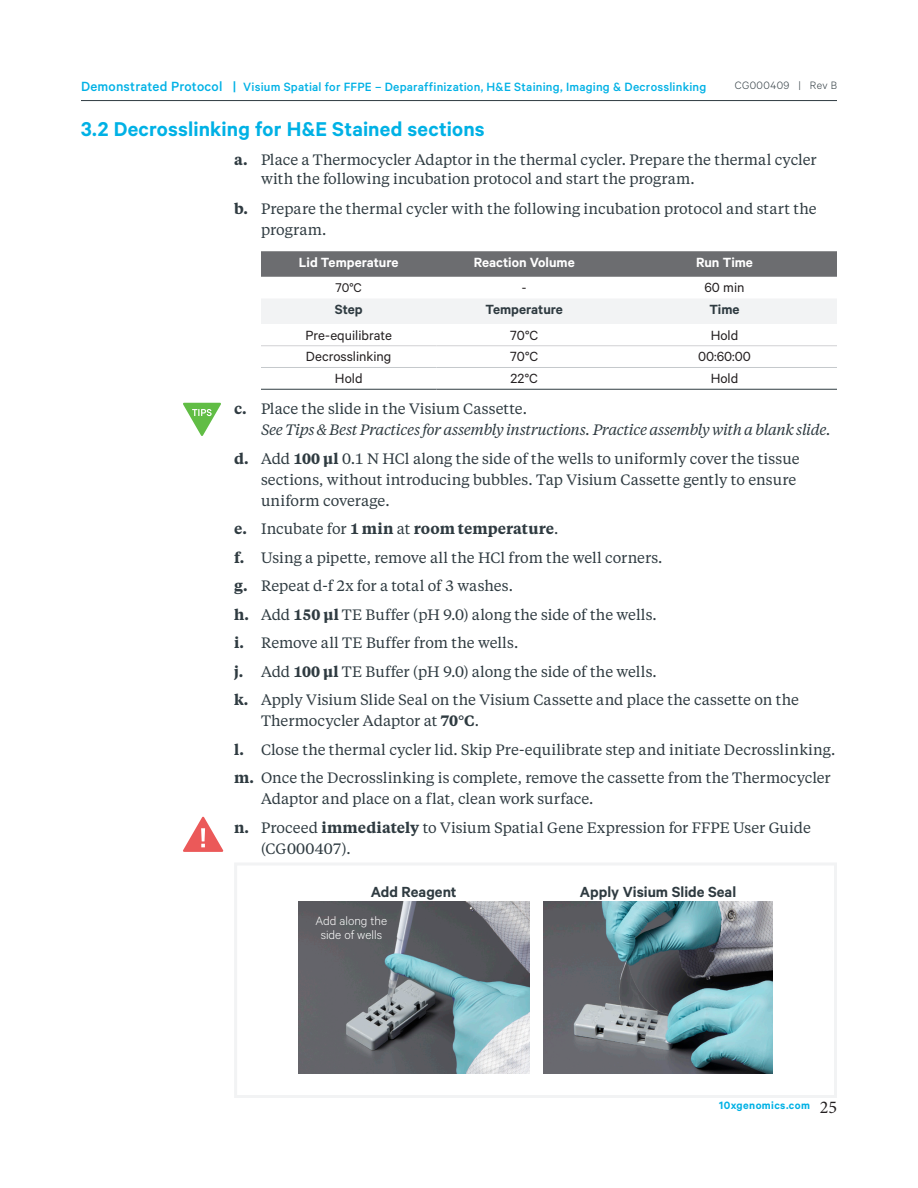
<style>
.page{position:relative;width:918px;height:1188px;background:#fff}
.page>*{position:absolute;margin:0;border:0;box-sizing:border-box;transform-origin:0 0}
.Section_Header_TOC{font:600 22.5px "Calibre";letter-spacing:.005em;color:#00b1e5}
.t1{font:18px "Minion Pro";color:#231f20}
.Figure_Legend_Body{font:600 16.5px "Calibre";color:#2f3b41}
.t2{font:15px/21px "Tiempos Text";color:#2f3b41}
.t3{font:italic 15px/21px "Tiempos Text";letter-spacing:-.025em;color:#2f3b41}
.Table_body{font:15px "Calibre";color:#231f20}
.Table_header{font:600 15px "Calibre";color:#fff}
.t4{font:600 15px "Tiempos Text";letter-spacing:.01em;color:#2f3b41}
.Table_subheader{font:600 15px "Calibre";color:#2f3b41}
.Table_body-2{font:14.25px "Calibre";color:#231f20}
.t5{font:500 13.5px "Calibre";letter-spacing:.015em;color:#00b1e5}
.t6{font:300 13.5px/13.5px "Calibre";color:#fff;text-align:center}
.t7{font:600 12px "Calibre";letter-spacing:.035em;color:#00b1e5}
.t8{font:300 12px "Calibre";letter-spacing:.035em;color:#2f3b41}
.s1{font-size:15px}
.s2{font-weight:600}
.s3{font-weight:600;font-style:normal}
.s4{font-style:normal}
.s5{font-weight:400}
</style>
<div class="page">
<hr style="left:81px;top:100px;width:756px;height:1px;background:#2f3b41">
<svg style="left:261px;top:251px;width:576px;height:26px;background:#6e6f72"></svg>
<div style="left:261px;top:299px;width:576px;height:25px;background:#f2f3f4"></div>
<hr style="left:261px;top:345px;width:175px;height:1px;background:#d1d2d4">
<hr style="left:436px;top:345px;width:176px;height:1px;background:#d1d2d4">
<hr style="left:612px;top:345px;width:225px;height:1px;background:#d1d2d4">
<hr style="left:261px;top:389px;width:175px;height:1px;background:#2f3b41">
<hr style="left:436px;top:389px;width:176px;height:1px;background:#2f3b41">
<hr style="left:612px;top:389px;width:225px;height:1px;background:#2f3b41">
<hr style="left:261px;top:367px;width:175px;height:1px;background:#c5c9cc">
<hr style="left:436px;top:367px;width:176px;height:1px;background:#c5c9cc">
<hr style="left:612px;top:367px;width:225px;height:1px;background:#c5c9cc">
<svg style="left:183px;top:403px;width:38px;height:33px"></svg>
<svg style="left:183px;top:817px;width:40px;height:35px"></svg>
<div style="left:234px;top:862px;width:603px;height:236px;border:3px solid #f2f3f4"></div>
<img style="left:544px;top:902px;width:228px;height:172px">
<img style="left:299px;top:902px;width:230px;height:172px">
<p class="t5" style="left:81px;top:79px;width:627px"><span class="s1">Demonstrated Protocol |</span> Visium Spatial for FFPE – Deparaffinization, H&amp;E Staining, Imaging &amp; Decrosslinking</p>
<p class="t8" style="left:735px;top:78px;width:104px">CG000409 | Rev B</p>
<p class="Section_Header_TOC" style="left:81px;top:116px;width:405px">3.2 Decrosslinking for H&amp;E Stained sections</p>
<p class="t2" style="left:261px;top:149px;width:557px;line-height:19.2px;text-indent:-27px"><span class="s2">a.</span> Place a Thermocycler Adaptor in the thermal cycler. Prepare the thermal cycler with the following incubation protocol and start the program.</p>
<p class="t2" style="left:261px;top:198px;width:557px;text-indent:-27px"><span class="s2">b.</span> Prepare the thermal cycler with the following incubation protocol and start the program.</p>
<p class="Table_header" style="left:299px;top:253px;width:101px">Lid Temperature</p>
<p class="Table_header" style="left:474px;top:253px;width:103px">Reaction Volume</p>
<p class="Table_header" style="left:696px;top:253px;width:58px">Run Time</p>
<p class="Table_body-2" style="left:336px;top:279px;width:28px">70°C</p>
<p class="Table_body-2" style="left:522px;top:279px;width:6px">-</p>
<p class="Table_body" style="left:704px;top:279px;width:42px">60 min</p>
<p class="Table_subheader" style="left:335px;top:301px;width:29px">Step</p>
<p class="Table_subheader" style="left:485px;top:301px;width:79px">Temperature</p>
<p class="Table_subheader" style="left:709px;top:301px;width:32px">Time</p>
<p class="Table_body" style="left:306px;top:326px;width:88px">Pre-equilibrate</p>
<p class="Table_body" style="left:510px;top:326px;width:29px">70°C</p>
<p class="Table_body" style="left:711px;top:326px;width:29px">Hold</p>
<p class="Table_body" style="left:306px;top:348px;width:87px">Decrosslinking</p>
<p class="Table_body" style="left:510px;top:348px;width:29px">70°C</p>
<p class="Table_body" style="left:698px;top:348px;width:54px">00:60:00</p>
<p class="Table_body" style="left:335px;top:370px;width:29px">Hold</p>
<p class="Table_body" style="left:511px;top:370px;width:29px">22°C</p>
<p class="Table_body" style="left:711px;top:370px;width:29px">Hold</p>
<p class="t3" style="left:261px;top:398px;width:572px;text-indent:-27px"><span class="s3">c.</span> <span class="s4">Place the slide in the Visium Cassette.<br></span>See Tips &amp; Best Practices for assembly instructions. Practice assembly with a blank slide.</p>
<p class="t2" style="left:261px;top:447px;width:540px;text-indent:-27px"><span class="s2">d.</span> Add <span class="s2">100 µl</span> 0.1 N HCl along the side of the wells to uniformly cover the tissue sections, without introducing bubbles. Tap Visium Cassette gently to ensure uniform coverage.</p>
<p class="t4" style="left:234px;top:519px;width:326px">e. <span class="s5">Incubate for</span> 1 min <span class="s5">at</span> room temperature<span class="s5">.</span></p>
<p class="t2" style="left:234px;top:546px;width:430px"><span class="s2">f.</span> Using a pipette, remove all the HCl from the well corners.</p>
<p class="t2" style="left:234px;top:575px;width:280px"><span class="s2">g.</span> Repeat d-f 2x for a total of 3 washes.</p>
<p class="t2" style="left:234px;top:603px;width:424px"><span class="s2">h.</span> Add <span class="s2">150 µl</span> TE Buffer (pH 9.0) along the side of the wells.</p>
<p class="t2" style="left:234px;top:632px;width:286px"><span class="s2">i.</span> Remove all TE Buffer from the wells.</p>
<p class="t2" style="left:234px;top:660px;width:424px"><span class="s2">j.</span> Add <span class="s2">100 µl</span> TE Buffer (pH 9.0) along the side of the wells.</p>
<p class="t2" style="left:261px;top:689px;width:540px;text-indent:-27px"><span class="s2">k.</span> Apply Visium Slide Seal on the Visium Cassette and place the cassette on the<br>Thermocycler Adaptor at <span class="s2">70°C</span>.</p>
<p class="t2" style="left:234px;top:738px;width:603px"><span class="s2">l.</span> Close the thermal cycler lid. Skip Pre-equilibrate step and initiate Decrosslinking.</p>
<p class="t2" style="left:261px;top:767px;width:571px;text-indent:-27px"><span class="s2">m.</span> Once the Decrosslinking is complete, remove the cassette from the Thermocycler<br>Adaptor and place on a flat, clean work surface.</p>
<p class="t2" style="left:261px;top:816px;width:551px;text-indent:-27px"><span class="s2">n.</span> Proceed <span class="s2">immediately</span> to Visium Spatial Gene Expression for FFPE User Guide (CG000407).</p>
<p class="Figure_Legend_Body" style="left:580px;top:882px;width:158px">Apply Visium Slide Seal</p>
<p class="t6" style="left:316px;top:914px;width:73px">Add along the side of wells</p>
<p class="Figure_Legend_Body" style="left:371px;top:882px;width:87px">Add Reagent</p>
<p class="t7" style="left:719px;top:1098px;width:92px">10xgenomics.com</p>
<p class="t1" style="left:820px;top:1095px;width:19px">25</p>
</div>
